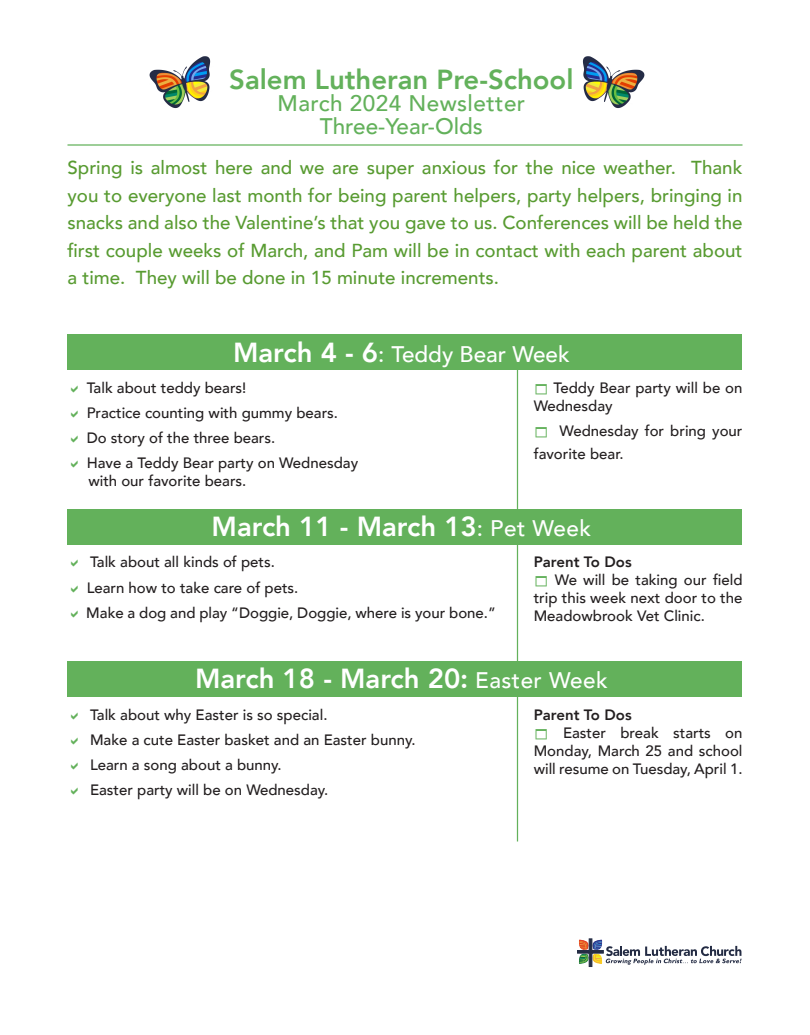
<style>
.page{position:relative;width:810px;height:1035px;background:#fff}
.page>*{position:absolute;margin:0;border:0;box-sizing:border-box;transform-origin:0 0}
.t1{font:800 27.5px "Avenir";color:#fff}
.t2{font:800 27.5px "Avenir";color:#63b15b}
.t3{font:500 22.5px "Avenir";color:#fff}
.t4{font:500 22.5px "Avenir";letter-spacing:.02em;color:#63b15b}
.t5{font:500 22.5px "Avenir";color:#63b15b}
.t6{font:500 18.75px/27.5px "Avenir";color:#589b31;text-align:justify}
.t7{font:500 15px/18px "Avenir";color:#231f20}
.t8{font:800 15px "Avenir";color:#231f20}
.s1{font-weight:800;font-size:27.5px}
.s2{font-weight:500;font-size:22.5px}
</style>
<div class="page">
<hr style="left:517px;top:347px;width:1px;height:495px;background:#63b15b">
<div style="left:68px;top:334px;width:674px;height:36px;background:#63b15b"></div>
<div style="left:68px;top:661px;width:674px;height:36px;background:#63b15b"></div>
<div style="left:68px;top:509px;width:674px;height:36px;background:#63b15b"></div>
<hr style="left:68px;top:144px;width:674px;height:2px;background:#63b15b">
<img style="left:149px;top:56px;width:62px;height:53px">
<img style="left:582px;top:56px;width:63px;height:52px">
<svg style="left:577px;top:939px;width:165px;height:28px"></svg>
<p class="t2" style="left:229px;top:58px;width:346px">Salem Lutheran Pre-School</p>
<p class="t4" style="left:278px;top:84px;width:249px">March 2024 Newsletter</p>
<p class="t5" style="left:320px;top:106px;width:164px">Three-Year-Olds</p>
<p class="t6" style="left:68px;top:153px;width:677px">Spring is almost here and we are super anxious for the nice weather. Thank you to everyone last month for being parent helpers, party helpers, bringing in snacks and also the Valentine’s that you gave to us. Conferences will be held the first couple weeks of March, and Pam will be in contact with each parent about a time. They will be done in 15 minute increments.</p>
<p class="t3" style="left:233px;top:334px;width:338px"><span class="s1">March 4 - 6</span>: Teddy Bear Week</p>
<p class="t7" style="left:87px;top:378px;width:161px">Talk about teddy bears!</p>
<p class="t7" style="left:87px;top:403px;width:253px">Practice counting with gummy bears.</p>
<p class="t7" style="left:87px;top:428px;width:190px">Do story of the three bears.</p>
<p class="t7" style="left:87px;top:453px;width:273px">Have a Teddy Bear party on Wednesday with our favorite bears.</p>
<p class="t7" style="left:534px;top:378px;width:210px;text-indent:20px">Teddy Bear party will be on<br>Wednesday</p>
<p class="t7" style="left:534px;top:419px;width:210px;line-height:22.5px;text-indent:26px">Wednesday for bring your favorite bear.</p>
<p class="t1" style="left:212px;top:505px;width:381px">March 11 - March 13<span class="s2">: Pet Week</span></p>
<p class="t7" style="left:90px;top:552px;width:187px">Talk about all kinds of pets.</p>
<p class="t7" style="left:87px;top:578px;width:213px">Learn how to take care of pets.</p>
<p class="t7" style="left:86px;top:603px;width:411px">Make a dog and play “Doggie, Doggie, where is your bone.”</p>
<p class="t8" style="left:534px;top:551px;width:100px">Parent To Dos</p>
<p class="t7" style="left:534px;top:570px;width:210px;text-align:justify;text-indent:21px">We will be taking our field trip this week next door to the Meadowbrook Vet Clinic.</p>
<p class="t1" style="left:195px;top:657px;width:414px">March 18 - March 20: <span class="s2">Easter Week</span></p>
<p class="t7" style="left:90px;top:704px;width:239px">Talk about why Easter is so special.</p>
<p class="t7" style="left:90px;top:730px;width:327px">Make a cute Easter basket and an Easter bunny.</p>
<p class="t7" style="left:90px;top:755px;width:193px">Learn a song about a bunny.</p>
<p class="t7" style="left:90px;top:780px;width:240px">Easter party will be on Wednesday.</p>
<p class="t8" style="left:534px;top:703px;width:100px">Parent To Dos</p>
<p class="t7" style="left:534px;top:722px;width:210px;text-align:justify;text-indent:29px">Easter break starts on Monday, March 25 and school will resume on Tuesday, April 1.</p>
</div>
